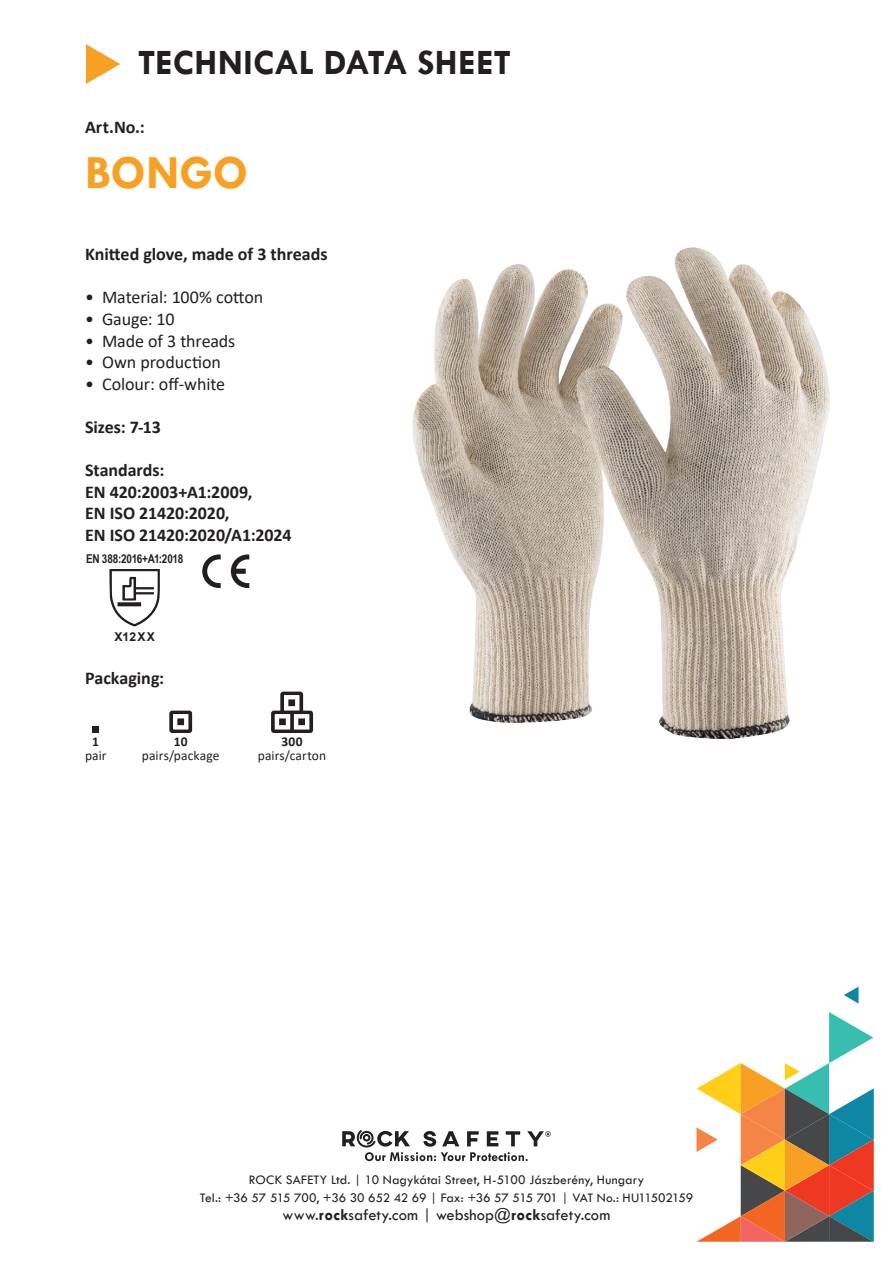
<style>
.page{position:relative;width:893px;height:1263px;background:#fff}
.page>*{position:absolute;margin:0;border:0;box-sizing:border-box;transform-origin:0 0}
.t1{font:700 48px "Tw Cen";letter-spacing:.005em;color:#f8a024}
.t2{font:700 36px "Tw Cen";letter-spacing:.005em;color:#231f20}
.t3{font:700 18px/21.6px "Calibri";letter-spacing:-.005em;color:#231f20}
.t4{font:18px "Calibri";letter-spacing:-.005em;color:#231f20}
.t5{font:16.5px "Tw Cen";color:#231f20}
.t6{font:13.5px/18px "Tw Cen";color:#231f20;text-align:center}
.t7{font:13.5px "Calibri";letter-spacing:.005em;color:#231f20}
.t8{font:700 13.5px "Calibri";color:#231f20}
.t9{font:700 12.15px "Arial Narrow";letter-spacing:-.02em;color:#231f20}
.t10{font:700 12.15px "Arial";letter-spacing:.055em;color:#231f20}
.s1{font-weight:700}
</style>
<div class="page">
<svg style="left:844px;top:987px;width:14px;height:16px"></svg>
<svg style="left:696px;top:1012px;width:177px;height:230px"></svg>
<svg style="left:342px;top:1130px;width:209px;height:31px"></svg>
<svg style="left:86px;top:44px;width:34px;height:40px"></svg>
<img style="left:412px;top:248px;width:417px;height:491px">
<svg style="left:109px;top:569px;width:51px;height:57px"></svg>
<svg style="left:202px;top:554px;width:47px;height:34px"></svg>
<div style="left:92px;top:726px;width:7px;height:7px;background:#231f20"></div>
<svg style="left:169px;top:711px;width:23px;height:22px"></svg>
<svg style="left:271px;top:692px;width:42px;height:41px"></svg>
<h2 class="t2" style="left:138px;top:41px;width:374px">TECHNICAL DATA SHEET</h2>
<p class="t3" style="left:85px;top:116px;width:61px">Art.No.:</p>
<h1 class="t1" style="left:85px;top:144px;width:165px">BONGO</h1>
<p class="t3" style="left:85px;top:243px;width:244px">Knitted glove, made of 3 threads</p>
<p class="t4" style="left:85px;top:285px;width:180px">• Material: 100% cotton</p>
<p class="t4" style="left:85px;top:306px;width:91px">• Gauge: 10</p>
<p class="t4" style="left:85px;top:328px;width:152px">• Made of 3 threads</p>
<p class="t4" style="left:85px;top:350px;width:137px">• Own production</p>
<p class="t4" style="left:85px;top:371px;width:142px">• Colour: off-white</p>
<p class="t3" style="left:85px;top:416px;width:77px">Sizes: 7-13</p>
<p class="t3" style="left:85px;top:459px;width:208px">Standards:<br>EN 420:2003+A1:2009,<br>EN ISO 21420:2020,<br>EN ISO 21420:2020/A1:2024</p>
<p class="t9" style="left:86px;top:550px;width:99px">EN 388:2016+A1:2018</p>
<p class="t10" style="left:114px;top:628px;width:42px">X12XX</p>
<p class="t3" style="left:85px;top:667px;width:81px">Packaging:</p>
<p class="t8" style="left:92px;top:732px;width:8px">1</p>
<p class="t8" style="left:174px;top:732px;width:15px">10</p>
<p class="t8" style="left:281px;top:732px;width:23px">300</p>
<p class="t7" style="left:85px;top:746px;width:23px">pair</p>
<p class="t7" style="left:142px;top:746px;width:79px">pairs/package</p>
<p class="t7" style="left:258px;top:746px;width:70px">pairs/carton</p>
<p class="t6" style="left:200px;top:1171px;width:495px">ROCK SAFETY Ltd. | 10 Nagykátai Street, H-5100 Jászberény, Hungary<br>Tel.: +36 57 515 700, +36 30 652 42 69 | Fax: +36 57 515 701 | VAT No.: HU11502159</p>
<p class="t5" style="left:283px;top:1205px;width:329px">www.<span class="s1">rock</span>safety.com | webshop@<span class="s1">rock</span>safety.com</p>
</div>
